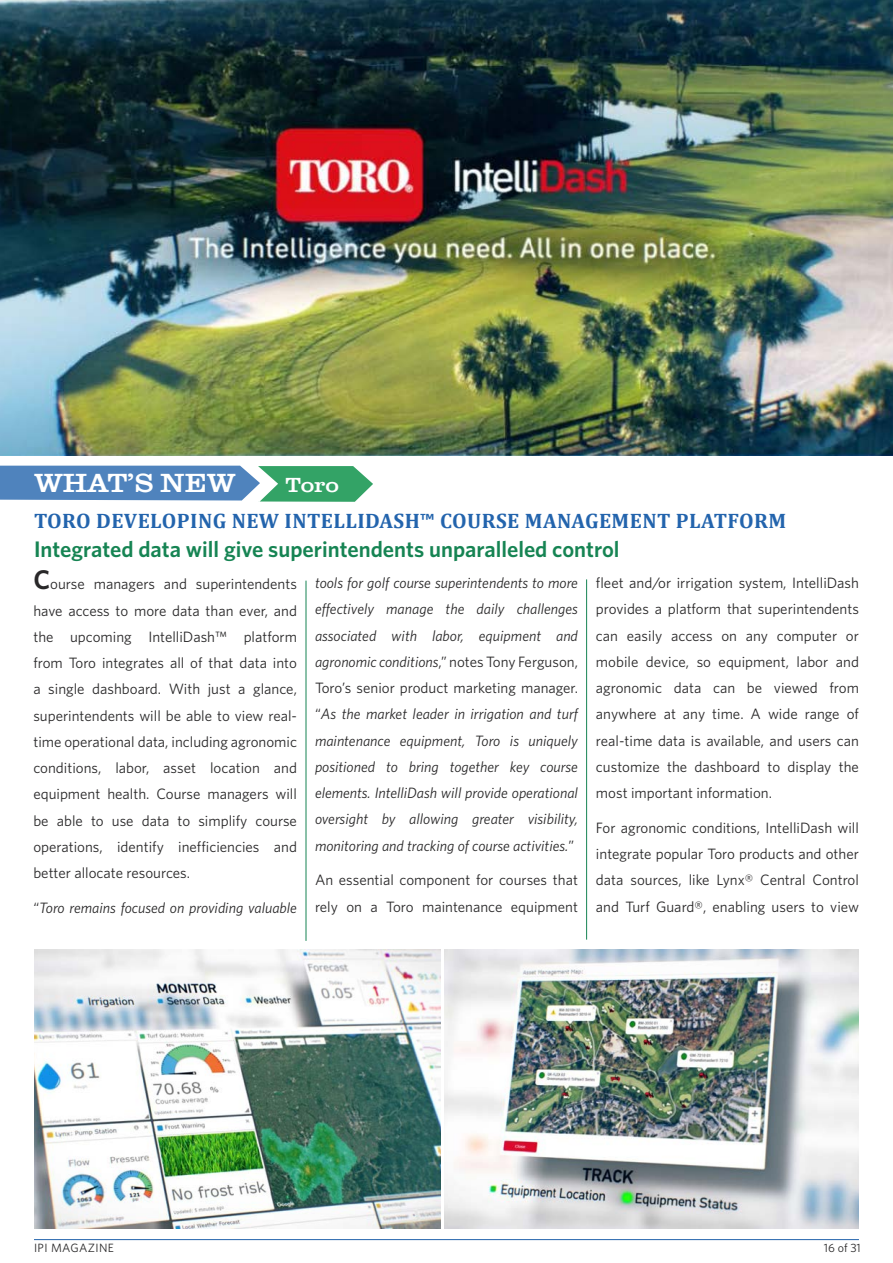
<style>
.page{position:relative;width:893px;height:1263px;background:#fff}
.page>*{position:absolute;margin:0;border:0;box-sizing:border-box;transform-origin:0 0}
.t1{font:27px "URW Clarendon T Regu Extr Wide";color:#fff}
.t2{font:600 22.5px "Whitney";color:#168453}
.t3{font:700 21px "Cambria";letter-spacing:.02em;color:#2364ad}
.t4{font:21px "URW Clarendon T Regu Extr Wide";color:#fff}
.t5{font:15px/26.2px "Whitney";color:#292829;text-align:justify}
.t6{font:italic 15px/26.2px "Whitney";color:#292829;text-align:justify}
.t7{font:12px "Whitney";letter-spacing:.03em;color:#292829}
.s1{font-weight:600;font-size:27px}
.s2{font-style:normal}
</style>
<div class="page">
<hr style="left:34px;top:1239px;width:825px;height:1px;background:#2364ad">
<svg style="left:0;top:466px;width:373px;height:36px;background:#5b99ae"></svg>
<img style="left:34px;top:949px;width:407px;height:280px">
<hr style="left:306px;top:581px;width:1px;height:360px;background:#168453">
<hr style="left:586px;top:579px;width:1px;height:361px;background:#168453">
<img style="left:445px;top:949px;width:414px;height:280px">
<img style="left:0;top:0;width:893px;height:455px">
<h1 class="t1" style="left:34px;top:467px;width:203px">WHAT’S NEW</h1>
<h3 class="t4" style="left:285px;top:472px;width:55px">TORO</h3>
<h3 class="t3" style="left:34px;top:506px;width:754px">TORO DEVELOPING NEW INTELLIDASH™ COURSE MANAGEMENT PLATFORM</h3>
<h2 class="t2" style="left:34px;top:536px;width:587px">Integrated data will give superintendents unparalleled control</h2>
<p class="t5" style="left:33px;top:571px;width:265px"><span class="s1">C</span>ourse managers and superintendents have access to more data than ever, and the upcoming IntelliDash™ platform from Toro integrates all of that data into a single dashboard. With just a glance, superintendents will be able to view real&shy;time operational data, including agronomic conditions, labor, asset location and equipment health. Course managers will be able to use data to simplify course operations, identify inefficiencies and better allocate resources.</p>
<p class="t6" style="left:33px;top:894px;width:265px"><span class="s2">“</span>Toro remains focused on providing valuable</p>
<p class="t6" style="left:315px;top:569px;width:264px">tools for golf course superintendents to more effectively manage the daily challenges associated with labor, equipment and agronomic conditions<span class="s2">,” notes Tony Ferguson, Toro’s senior product marketing manager. “</span>As the market leader in irrigation and turf maintenance equipment, Toro is uniquely positioned to bring together key course elements. IntelliDash will provide operational oversight by allowing greater visibility, monitoring and tracking of course activities.<span class="s2">”</span></p>
<p class="t5" style="left:315px;top:867px;width:264px">An essential component for courses that rely on a Toro maintenance equipment</p>
<p class="t5" style="left:596px;top:569px;width:264px">fleet and/or irrigation system, IntelliDash provides a platform that superintendents can easily access on any computer or mobile device, so equipment, labor and agronomic data can be viewed from anywhere at any time. A wide range of real-time data is available, and users can customize the dashboard to display the most important information.</p>
<p class="t5" style="left:596px;top:814px;width:264px">For agronomic conditions, IntelliDash will integrate popular Toro products and other data sources, like Lynx® Central Control and Turf Guard®, enabling users to view</p>
<p class="t7" style="left:34px;top:1241px;width:81px">IPI MAGAZINE</p>
<p class="t7" style="left:824px;top:1241px;width:38px">16 of 31</p>
</div>
